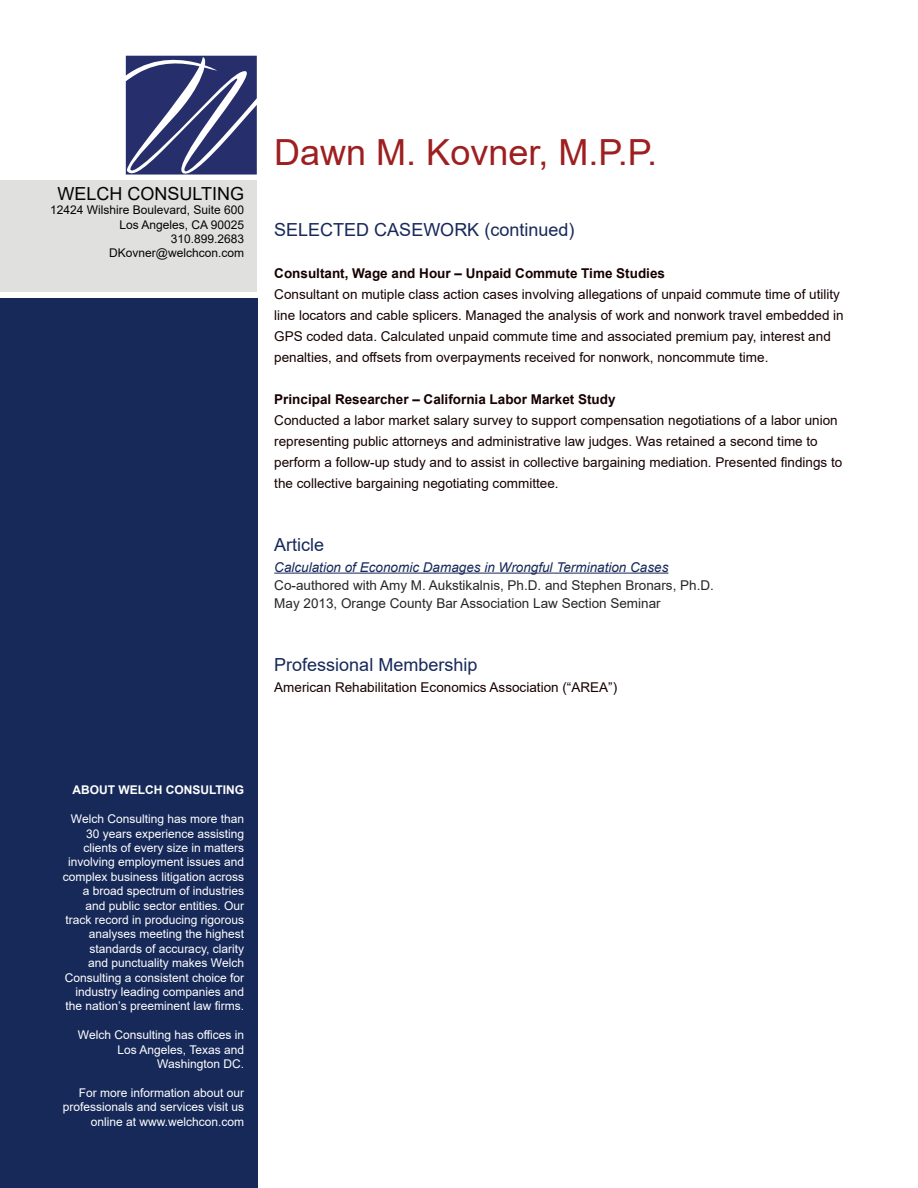
<style>
.page{position:relative;width:918px;height:1188px;background:#fff}
.page>*{position:absolute;margin:0;border:0;box-sizing:border-box;transform-origin:0 0}
.t1{font:36px "Arial";color:#9e1f20}
.t2{font:18px "Arial";color:#172959}
.t3{font:18px "Arial";color:#040503}
.t4{font:13.5px/21px "Arial";color:#170000}
.t5{font:13.5px "Arial";color:#282526}
.t6{font:700 13.5px "Arial";color:#170000}
.t7{font:italic 13.5px "Arial";color:#172959}
.t8{font:12px/14.4px "Arial";color:#fff;text-align:right}
.t9{font:12px "Arial";color:#040503}
.t10{font:700 12px "Arial";color:#fff}
</style>
<div class="page">
<div style="left:0;top:298px;width:258px;height:890px;background:#172959"></div>
<hr style="left:274px;top:573px;width:394px;height:1px;background:#172959">
<div style="left:0;top:180px;width:256px;height:112px;background:#e0e0df"></div>
<svg style="left:125px;top:56px;width:131px;height:119px;background:#4d5385"></svg>
<p class="t3" style="left:57px;top:181px;width:188px">WELCH CONSULTING</p>
<p class="t9" style="left:50px;top:202px;width:196px">12424 Wilshire Boulevard, Suite 600</p>
<p class="t9" style="left:119px;top:216px;width:126px">Los Angeles, CA 90025</p>
<p class="t9" style="left:171px;top:231px;width:75px">310.899.2683</p>
<p class="t9" style="left:109px;top:245px;width:136px">DKovner@welchcon.com</p>
<p class="t1" style="left:274px;top:128px;width:384px">Dawn M. Kovner, M.P.P.</p>
<p class="t2" style="left:274px;top:217px;width:302px">SELECTED CASEWORK (continued)</p>
<p class="t6" style="left:274px;top:263px;width:392px">Consultant, Wage and Hour – Unpaid Commute Time Studies</p>
<p class="t4" style="left:274px;top:283px;width:571px">Consultant on mutiple class action cases involving allegations of unpaid commute time of utility line locators and cable splicers. Managed the analysis of work and nonwork travel embedded in GPS coded data. Calculated unpaid commute time and associated premium pay, interest and penalties, and offsets from overpayments received for nonwork, noncommute time.</p>
<p class="t6" style="left:274px;top:389px;width:343px">Principal Researcher – California Labor Market Study</p>
<p class="t4" style="left:274px;top:409px;width:569px">Conducted a labor market salary survey to support compensation negotiations of a labor union representing public attorneys and administrative law judges. Was retained a second time to perform a follow-up study and to assist in collective bargaining mediation. Presented findings to the collective bargaining negotiating committee.</p>
<p class="t2" style="left:274px;top:532px;width:52px">Article</p>
<p class="t7" style="left:274px;top:558px;width:396px">Calculation of Economic Damages in Wrongful Termination Cases</p>
<p class="t5" style="left:274px;top:576px;width:441px">Co-authored with Amy M. Aukstikalnis, Ph.D. and Stephen Bronars, Ph.D.</p>
<p class="t5" style="left:274px;top:594px;width:388px">May 2013, Orange County Bar Association Law Section Seminar</p>
<p class="t2" style="left:274px;top:652px;width:205px">Professional Membership</p>
<p class="t4" style="left:274px;top:676px;width:344px">American Rehabilitation Economics Association (“AREA”)</p>
<p class="t10" style="left:72px;top:782px;width:173px">ABOUT WELCH CONSULTING</p>
<p class="t8" style="left:71px;top:812px;width:175px">Welch Consulting has more than</p>
<p class="t8" style="left:86px;top:826px;width:160px">30 years experience assisting</p>
<p class="t8" style="left:83px;top:841px;width:162px">clients of every size in matters</p>
<p class="t8" style="left:63px;top:855px;width:183px">involving employment issues and complex business litigation across a broad spectrum of industries and public sector entities. Our track record in producing rigorous analyses meeting the highest standards of accuracy, clarity</p>
<p class="t8" style="left:88px;top:956px;width:157px">and punctuality makes Welch</p>
<p class="t8" style="left:65px;top:970px;width:181px">Consulting a consistent choice for industry leading companies and</p>
<p class="t8" style="left:66px;top:999px;width:180px">the nation’s preeminent law firms.</p>
<p class="t8" style="left:78px;top:1028px;width:168px">Welch Consulting has offices in</p>
<p class="t8" style="left:118px;top:1042px;width:128px">Los Angeles, Texas and</p>
<p class="t8" style="left:157px;top:1057px;width:88px">Washington DC.</p>
<p class="t8" style="left:79px;top:1085px;width:167px">For more information about our</p>
<p class="t8" style="left:63px;top:1100px;width:183px">professionals and services visit us online at www.welchcon.com</p>
</div>
